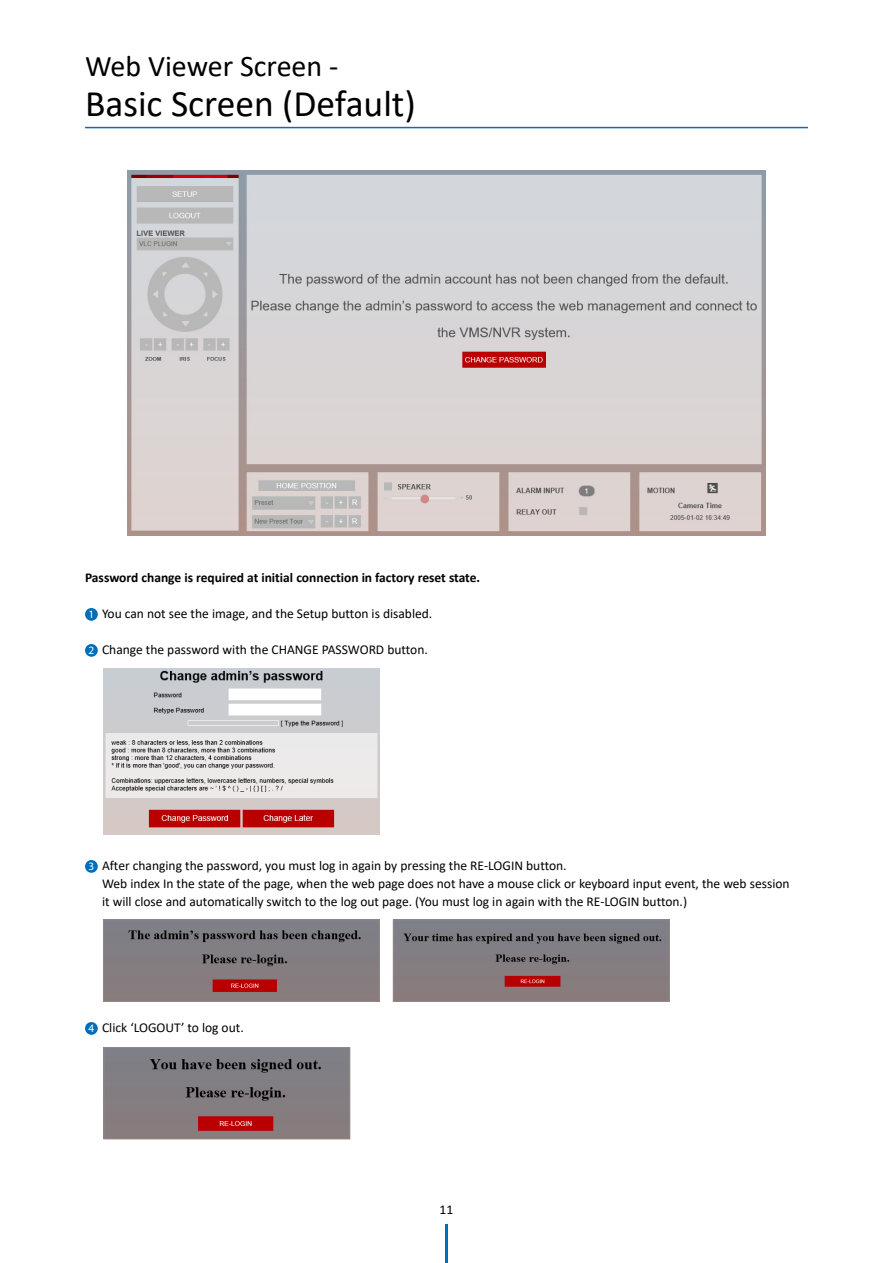
<style>
.page{position:relative;width:893px;height:1263px;background:#fff}
.page>*{position:absolute;margin:0;border:0;box-sizing:border-box;transform-origin:0 0}
.t1{font:37.5px "Calibri";color:#000}
.t2{font:30px "Calibri";color:#000}
.t3{font:13.5px/18px "Calibri";color:#000}
.t4{font:700 13.5px "Calibri";color:#000}
.s1{font-family:"Myriad Pro";font-size:11.25px;color:#fff}
</style>
<div class="page">
<hr style="left:85px;top:127px;width:723px;height:1px;background:#036eb8">
<hr style="left:445px;top:1225px;width:3px;height:38px;background:#036eb8">
<img style="left:128px;top:170px;width:637px;height:366px">
<div style="left:85px;top:608px;width:13px;height:13px;background:#036eb8;border-radius:50%"></div>
<div style="left:85px;top:644px;width:13px;height:13px;background:#036eb8;border-radius:50%"></div>
<div style="left:85px;top:860px;width:13px;height:13px;background:#036eb8;border-radius:50%"></div>
<div style="left:85px;top:1022px;width:13px;height:13px;background:#036eb8;border-radius:50%"></div>
<img style="left:103px;top:668px;width:277px;height:167px">
<img style="left:105px;top:921px;width:273px;height:79px">
<div style="left:103px;top:919px;width:277px;height:83px;border:1px solid #928984"></div>
<img style="left:105px;top:1049px;width:243px;height:88px">
<div style="left:103px;top:1047px;width:247px;height:92px;border:1px solid #928984"></div>
<img style="left:395px;top:921px;width:273px;height:79px">
<div style="left:393px;top:919px;width:277px;height:83px;border:1px solid #928984"></div>
<h2 class="t2" style="left:85px;top:45px;width:255px">Web Viewer Screen -</h2>
<h1 class="t1" style="left:85px;top:77px;width:332px">Basic Screen (Default)</h1>
<p class="t4" style="left:85px;top:568px;width:397px">Password change is required at initial connection in factory reset state.</p>
<p class="t3" style="left:89px;top:604px;width:345px"><span class="s1">1</span> You can not see the image, and the Setup button is disabled.</p>
<p class="t3" style="left:89px;top:640px;width:341px"><span class="s1">2</span> Change the password with the CHANGE PASSWORD button.</p>
<p class="t3" style="left:102px;top:856px;width:689px;text-indent:-14px"><span class="s1">3</span> After changing the password, you must log in again by pressing the RE-LOGIN button.<br>Web index In the state of the page, when the web page does not have a mouse click or keyboard input event, the web session it will close and automatically switch to the log out page. (You must log in again with the RE-LOGIN button.)</p>
<p class="t3" style="left:89px;top:1018px;width:157px"><span class="s1">4</span> Click ‘LOGOUT’ to log out.</p>
<p class="t3" style="left:440px;top:1201px;width:15px">11</p>
</div>
